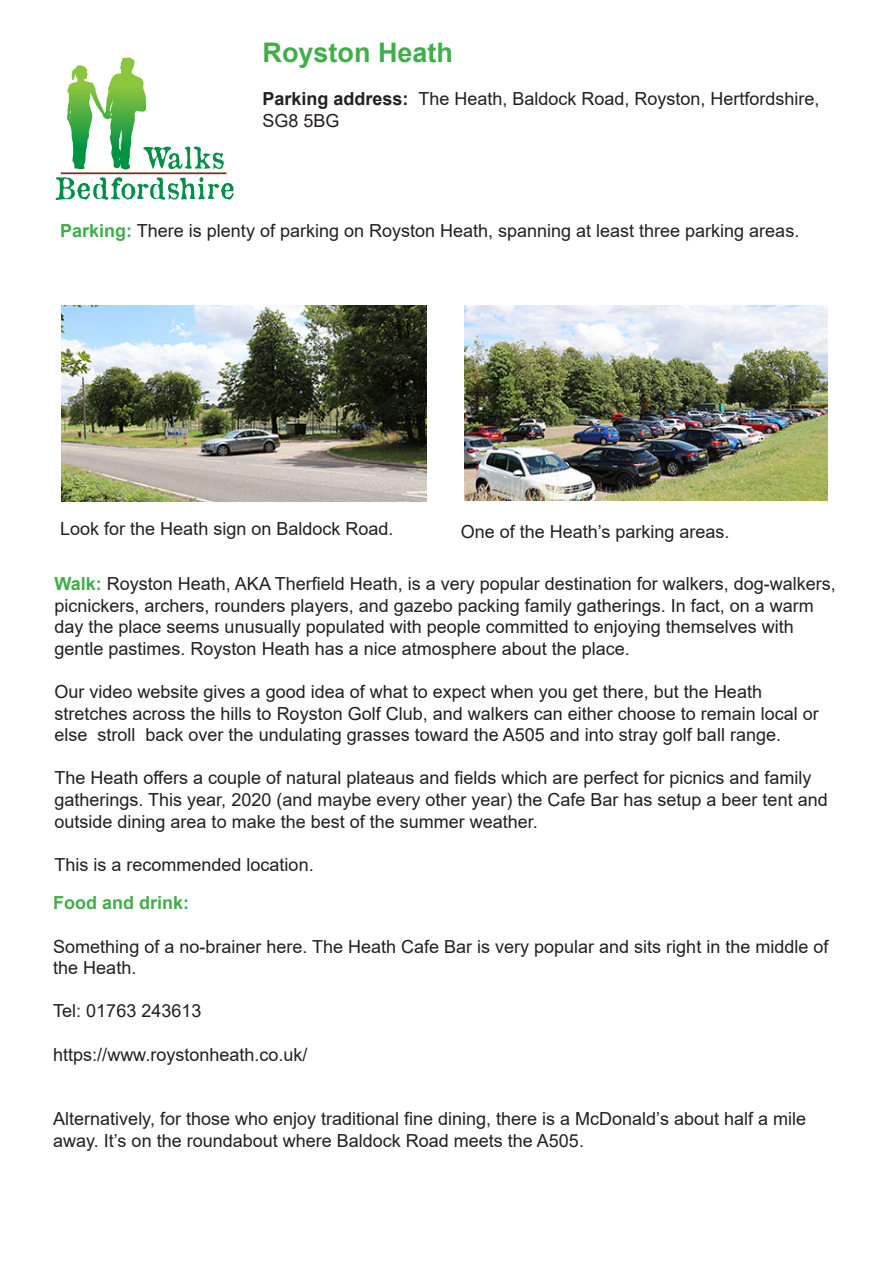
<style>
.page{position:relative;width:893px;height:1263px;background:#fff}
.page>*{position:absolute;margin:0;border:0;box-sizing:border-box;transform-origin:0 0}
.t1{font:700 27px "Arial";color:#40ae49}
.t2{font:18px/21.6px "Arial";color:#231f20}
.t3{font:700 18px "Arial";color:#40ae49}
.s1{font-weight:700}
.s2{font-weight:700;color:#40ae49}
</style>
<div class="page">
<img style="left:55px;top:57px;width:179px;height:143px">
<img style="left:464px;top:305px;width:364px;height:196px">
<img style="left:61px;top:305px;width:366px;height:197px">
<p class="t1" style="left:263px;top:33px;width:192px">Royston Heath</p>
<p class="t2" style="left:263px;top:88px;width:558px"><span class="s1">Parking address:</span> The Heath, Baldock Road, Royston, Hertfordshire,<br>SG8 5BG</p>
<p class="t2" style="left:60px;top:220px;width:741px"><span class="s2">Parking:</span> There is plenty of parking on Royston Heath, spanning at least three parking areas.</p>
<p class="t2" style="left:60px;top:518px;width:335px">Look for the Heath sign on Baldock Road.</p>
<p class="t2" style="left:461px;top:521px;width:270px">One of the Heath’s parking areas.</p>
<p class="t2" style="left:55px;top:573px;width:783px"><span class="s2">Walk:</span> Royston Heath, AKA Therfield Heath, is a very popular destination for walkers, dog-walkers, picnickers, archers, rounders players, and gazebo packing family gatherings. In fact, on a warm day the place seems unusually populated with people committed to enjoying themselves with</p>
<p class="t2" style="left:55px;top:638px;width:577px">gentle pastimes. Royston Heath has a nice atmosphere about the place.</p>
<p class="t2" style="left:55px;top:681px;width:709px">Our video website gives a good idea of what to expect when you get there, but the Heath</p>
<p class="t2" style="left:55px;top:702px;width:766px">stretches across the hills to Royston Golf Club, and walkers can either choose to remain local or else stroll back over the undulating grasses toward the A505 and into stray golf ball range.</p>
<p class="t2" style="left:55px;top:767px;width:775px">The Heath offers a couple of natural plateaus and fields which are perfect for picnics and family gatherings. This year, 2020 (and maybe every other year) the Cafe Bar has setup a beer tent and outside dining area to make the best of the summer weather.</p>
<p class="t2" style="left:55px;top:854px;width:261px">This is a recommended location.</p>
<p class="t3" style="left:53px;top:890px;width:138px">Food and drink:</p>
<p class="t2" style="left:53px;top:935px;width:777px">Something of a no-brainer here. The Heath Cafe Bar is very popular and sits right in the middle of the Heath.</p>
<p class="t2" style="left:53px;top:1000px;width:150px">Tel: 01763 243613</p>
<p class="t2" style="left:53px;top:1043px;width:256px">https://www.roystonheath.co.uk/</p>
<p class="t2" style="left:53px;top:1108px;width:754px">Alternatively, for those who enjoy traditional fine dining, there is a McDonald’s about half a mile away. It’s on the roundabout where Baldock Road meets the A505.</p>
</div>
